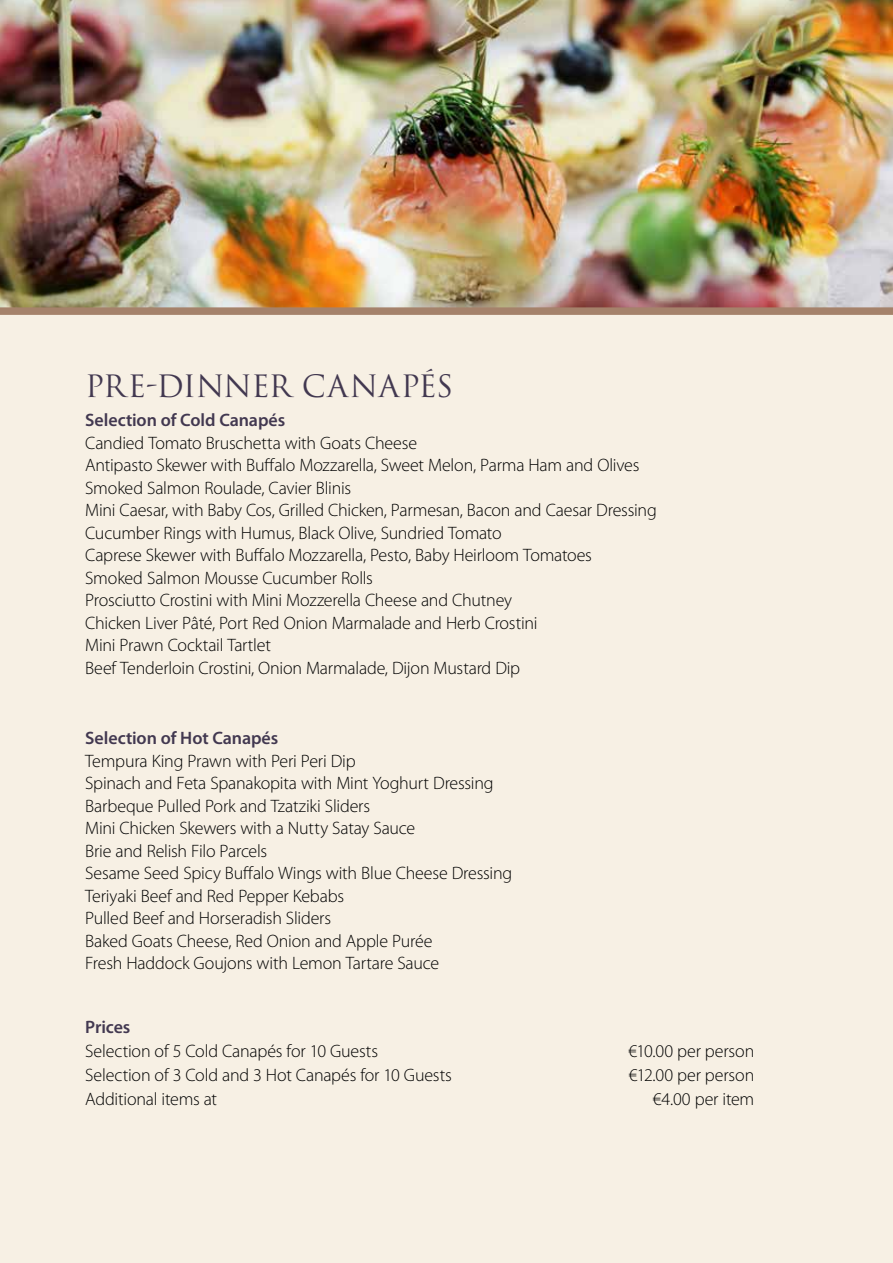
<style>
.page{position:relative;width:893px;height:1263px;background:#f7f0e4}
.page>*{position:absolute;margin:0;border:0;box-sizing:border-box;transform-origin:0 0}
.t1{font:30px "Trajan Pro";letter-spacing:-.015em;color:#423850}
.t2{font:300 18px/22.5px "Myriad Pro";letter-spacing:-.01em;color:#000}
.t3{font:600 18px "Myriad Pro";letter-spacing:-.005em;color:#423850}
</style>
<div class="page">
<img style="left:0;top:0;width:893px;height:307px">
<div style="left:0;top:307px;width:893px;height:8px;background:#a5826b"></div>
<h1 class="t1" style="left:85px;top:367px;width:370px">PRE-DINNER CANAPÉS</h1>
<p class="t3" style="left:85px;top:409px;width:201px">Selection of Cold Canapés</p>
<p class="t2" style="left:85px;top:431px;width:573px">Candied Tomato Bruschetta with Goats Cheese<br>Antipasto Skewer with Buffalo Mozzarella, Sweet Melon, Parma Ham and Olives Smoked Salmon Roulade, Cavier Blinis<br>Mini Caesar, with Baby Cos, Grilled Chicken, Parmesan, Bacon and Caesar Dressing Cucumber Rings with Humus, Black Olive, Sundried Tomato<br>Caprese Skewer with Buffalo Mozzarella, Pesto, Baby Heirloom Tomatoes<br>Smoked Salmon Mousse Cucumber Rolls<br>Prosciutto Crostini with Mini Mozzerella Cheese and Chutney<br>Chicken Liver Pâté, Port Red Onion Marmalade and Herb Crostini<br>Mini Prawn Cocktail Tartlet<br>Beef Tenderloin Crostini, Onion Marmalade, Dijon Mustard Dip</p>
<p class="t3" style="left:85px;top:727px;width:195px">Selection of Hot Canapés</p>
<p class="t2" style="left:85px;top:749px;width:429px">Tempura King Prawn with Peri Peri Dip<br>Spinach and Feta Spanakopita with Mint Yoghurt Dressing Barbeque Pulled Pork and Tzatziki Sliders<br>Mini Chicken Skewers with a Nutty Satay Sauce<br>Brie and Relish Filo Parcels<br>Sesame Seed Spicy Buffalo Wings with Blue Cheese Dressing Teriyaki Beef and Red Pepper Kebabs<br>Pulled Beef and Horseradish Sliders<br>Baked Goats Cheese, Red Onion and Apple Purée<br>Fresh Haddock Goujons with Lemon Tartare Sauce</p>
<p class="t3" style="left:85px;top:1015px;width:47px">Prices</p>
<p class="t2" style="left:85px;top:1039px;width:294px">Selection of 5 Cold Canapés for 10 Guests</p>
<p class="t2" style="left:628px;top:1039px;width:127px">€10.00 per person</p>
<p class="t2" style="left:85px;top:1063px;width:368px">Selection of 3 Cold and 3 Hot Canapés for 10 Guests</p>
<p class="t2" style="left:629px;top:1063px;width:127px">€12.00 per person</p>
<p class="t2" style="left:85px;top:1087px;width:133px">Additional items at</p>
<p class="t2" style="left:653px;top:1087px;width:103px">€4.00 per item</p>
</div>
